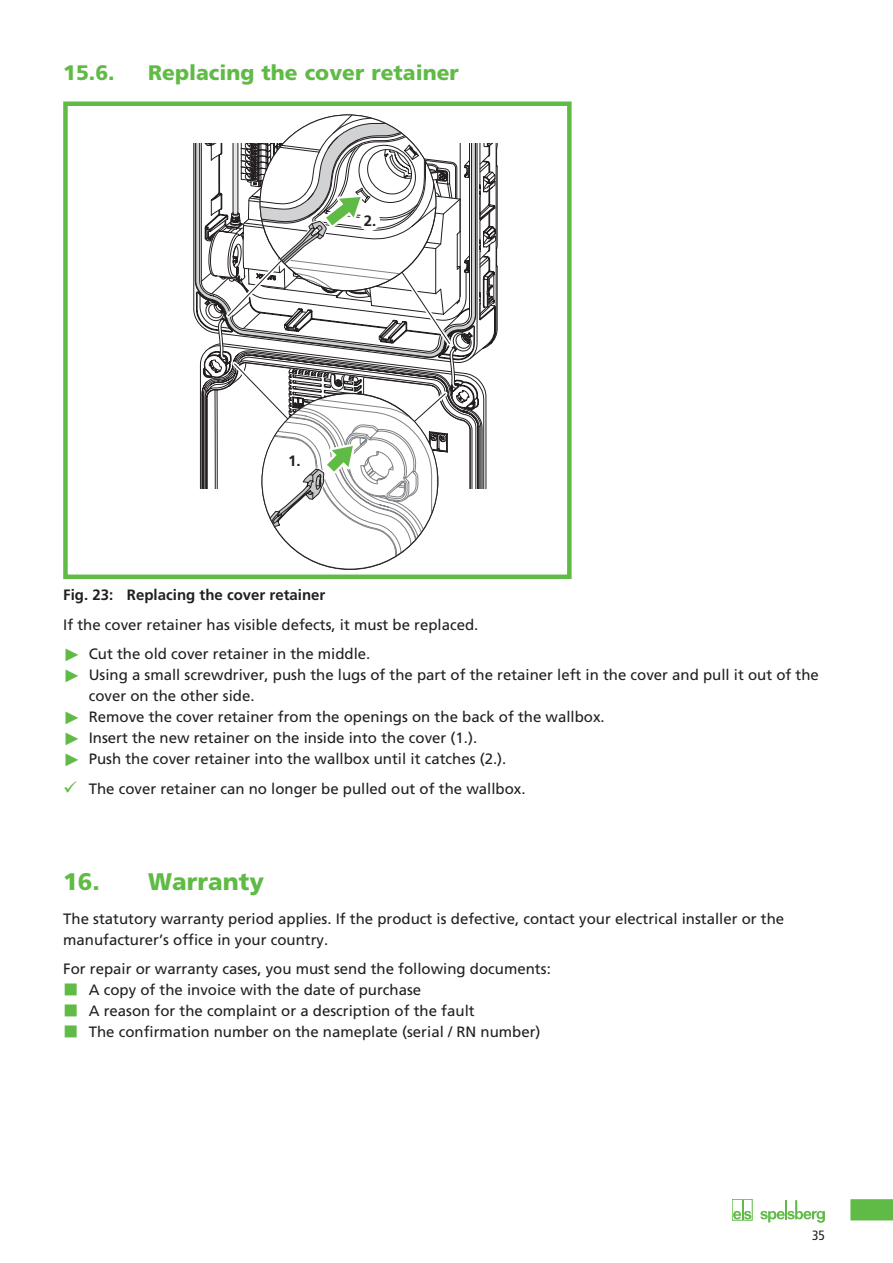
<style>
.page{position:relative;width:893px;height:1263px;background:#fff}
.page>*{position:absolute;margin:0;border:0;box-sizing:border-box;transform-origin:0 0}
.t1{font:900 24px "Frutiger";color:#60bb46}
.t2{font:900 21px "Frutiger";color:#60bb46}
.Fließtext{font:15px/21px "Frutiger";color:#231f20}
.ListHead{font:15px "Frutiger";color:#231f20}
.t3{font:700 15px "Frutiger";color:#231f20}
.t4{font:condensed 13.5px "Frutiger";color:#231f20}
.s1{font-family:"Arial";font-size:18px;color:#60bb46}
</style>
<div class="page">
<div style="left:732px;top:1199px;width:20px;height:21px;border:1px solid #60bb46"></div>
<svg style="left:760px;top:1200px;width:65px;height:23px"></svg>
<svg style="left:733px;top:1200px;width:18px;height:19px"></svg>
<svg style="left:850px;top:1199px;width:43px;height:21px"></svg>
<svg style="left:196px;top:115px;width:300px;height:454px"></svg>
<div style="left:359px;top:210px;width:21px;height:21px;background:#fff;border-radius:50%"></div>
<div style="left:283px;top:450px;width:21px;height:21px;background:#fff;border-radius:50%"></div>
<div style="left:63px;top:101px;width:509px;height:478px;border:4px solid #60bb46"></div>
<p class="t2" style="left:63px;top:60px;width:53px">15.6.</p>
<p class="t2" style="left:148px;top:60px;width:312px">Replacing the cover retainer</p>
<p class="t3" style="left:364px;top:212px;width:14px">2.</p>
<p class="t3" style="left:288px;top:452px;width:14px">1.</p>
<p class="t3" style="left:63px;top:586px;width:264px">Fig. 23: Replacing the cover retainer</p>
<p class="Fließtext" style="left:63px;top:614px;width:417px">If the cover retainer has visible defects, it must be replaced.</p>
<p class="Fließtext" style="left:63px;top:643px;width:309px"><span class="s1">►</span> Cut the old cover retainer in the middle.</p>
<p class="Fließtext" style="left:89px;top:664px;width:732px;text-indent:-26px"><span class="s1">►</span> Using a small screwdriver, push the lugs of the part of the retainer left in the cover and pull it out of the cover on the other side.</p>
<p class="Fließtext" style="left:63px;top:706px;width:543px"><span class="s1">►</span> Remove the cover retainer from the openings on the back of the wallbox.</p>
<p class="Fließtext" style="left:63px;top:727px;width:415px"><span class="s1">►</span> Insert the new retainer on the inside into the cover (1.).</p>
<p class="Fließtext" style="left:63px;top:748px;width:445px"><span class="s1">►</span> Push the cover retainer into the wallbox until it catches (2.).</p>
<p class="Fließtext" style="left:89px;top:778px;width:438px">The cover retainer can no longer be pulled out of the wallbox.</p>
<p class="t1" style="left:63px;top:867px;width:203px">16. Warranty</p>
<p class="Fließtext" style="left:63px;top:908px;width:723px">The statutory warranty period applies. If the product is defective, contact your electrical installer or the manufacturer’s office in your country.</p>
<p class="ListHead" style="left:63px;top:960px;width:489px">For repair or warranty cases, you must send the following documents:</p>
<p class="Fließtext" style="left:89px;top:979px;width:334px">A copy of the invoice with the date of purchase</p>
<p class="Fließtext" style="left:89px;top:1000px;width:387px">A reason for the complaint or a description of the fault</p>
<p class="Fließtext" style="left:89px;top:1021px;width:453px">The confirmation number on the nameplate (serial / RN number)</p>
<p class="t4" style="left:812px;top:1227px;width:14px">35</p>
</div>
